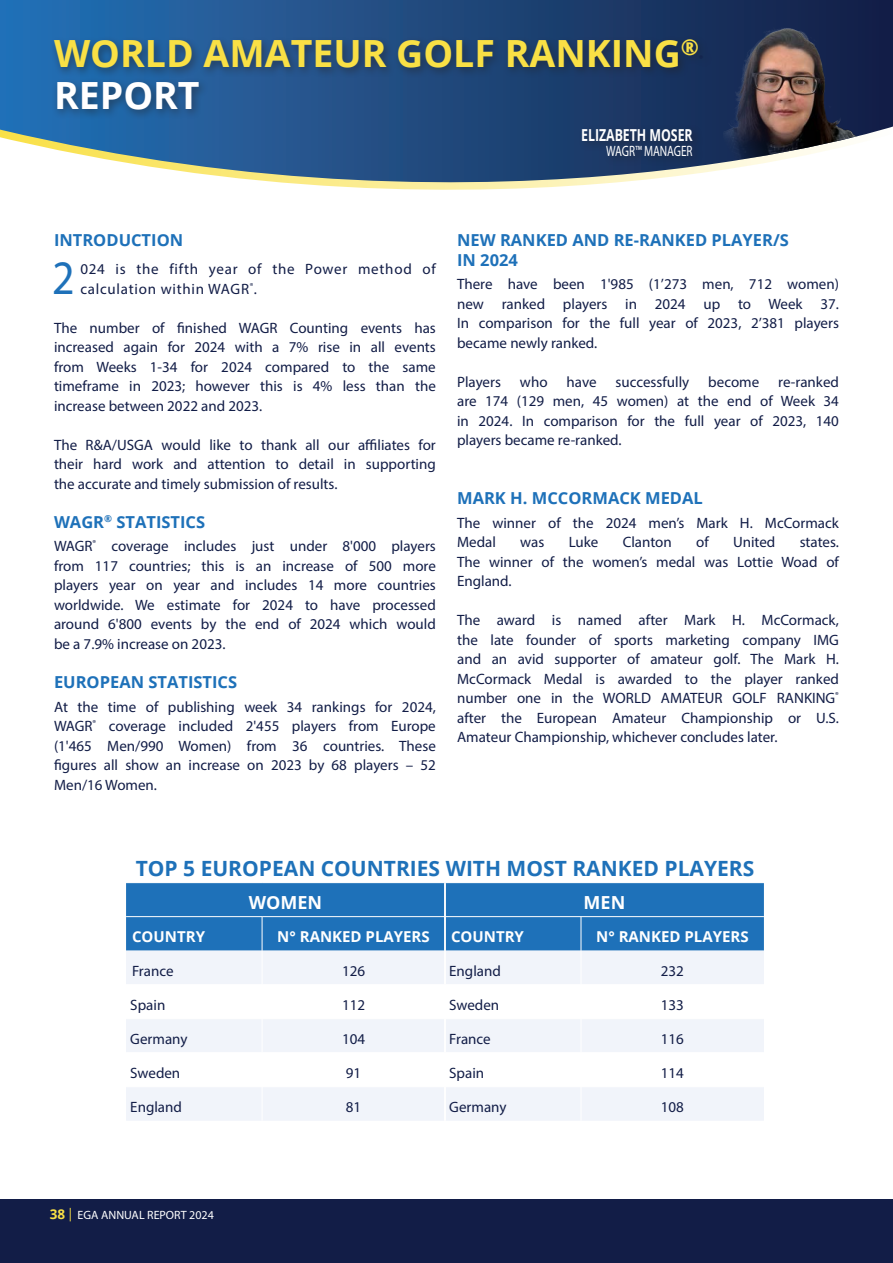
<style>
.page{position:relative;width:893px;height:1263px;background:#fff}
.page>*{position:absolute;margin:0;border:0;box-sizing:border-box;transform-origin:0 0}
.t1{font:48.3px "Myriad Pro";color:#1e71b9;scale:.91 1}
.t2{font:700 37.5px/42px "Open Sans";color:#f9e045}
.t3{font:700 21px "Open Sans";color:#1e71b9}
.t4{font:700 18px "Open Sans";color:#fff}
.t5{font:700 16.5px/19.5px "Open Sans";color:#1e71b9}
.t6{font:700 16.5px "Open Sans";letter-spacing:-.005em;color:#fff;scale:.75 1}
.t7{font:15px/19.5px "Myriad Pro";color:#121d47;text-align:justify}
.t8{font:15px/19.5px "Myriad Pro";letter-spacing:.05em;color:#121d47}
.t9{font:700 15px "Open Sans";color:#fff}
.t10{font:15px "Myriad Pro";letter-spacing:-.005em;color:#fff;scale:.75 1}
.t11{font:12px "Myriad Pro";color:#fff}
.s1{color:#fff}
.s2{font-family:"Open Sans";font-weight:700;font-size:13.5px;color:#f9e045}
.s3{font-size:13.5px;color:#f9e045}
</style>
<div class="page">
<div style="left:0;top:1199px;width:893px;height:64px;background:#121d47"></div>
<svg style="left:0;top:0;width:893px;height:190px;background:#4f7196"></svg>
<img style="left:723px;top:26px;width:136px;height:155px">
<div style="left:577px;top:124px;width:126px;height:43px;background:#231f20;opacity:.5"></div>
<div style="left:49px;top:34px;width:664px;height:87px;background:#231f20;opacity:.5"></div>
<div style="left:126px;top:951px;width:638px;height:170px;background:#f1f4fa"></div>
<svg style="left:126px;top:985px;width:638px;height:101px"></svg>
<hr style="left:262px;top:951px;width:1px;height:33px;background:#fff">
<hr style="left:126px;top:984px;width:136px;height:1px;background:#fff">
<hr style="left:445px;top:984px;width:136px;height:1px;background:#fff">
<hr style="left:126px;top:1018px;width:136px;height:1px;background:#fff">
<hr style="left:262px;top:1018px;width:182px;height:1px;background:#fff">
<hr style="left:445px;top:1018px;width:136px;height:1px;background:#fff">
<hr style="left:581px;top:1018px;width:183px;height:1px;background:#fff">
<hr style="left:126px;top:1052px;width:136px;height:1px;background:#fff">
<hr style="left:262px;top:1052px;width:182px;height:1px;background:#fff">
<hr style="left:445px;top:1052px;width:136px;height:1px;background:#fff">
<hr style="left:581px;top:1052px;width:183px;height:1px;background:#fff">
<hr style="left:262px;top:1086px;width:182px;height:1px;background:#fff">
<hr style="left:581px;top:1086px;width:183px;height:1px;background:#fff">
<hr style="left:581px;top:951px;width:1px;height:33px;background:#fff">
<hr style="left:262px;top:984px;width:182px;height:1px;background:#fff">
<hr style="left:262px;top:985px;width:1px;height:33px;background:#fff">
<hr style="left:581px;top:984px;width:183px;height:1px;background:#fff">
<hr style="left:581px;top:985px;width:1px;height:33px;background:#fff">
<hr style="left:262px;top:1019px;width:1px;height:33px;background:#fff">
<hr style="left:581px;top:1019px;width:1px;height:33px;background:#fff">
<hr style="left:262px;top:1053px;width:1px;height:33px;background:#fff">
<hr style="left:581px;top:1053px;width:1px;height:33px;background:#fff">
<hr style="left:126px;top:1086px;width:136px;height:1px;background:#fff">
<hr style="left:262px;top:1087px;width:1px;height:34px;background:#fff">
<hr style="left:445px;top:1086px;width:136px;height:1px;background:#fff">
<hr style="left:581px;top:1087px;width:1px;height:34px;background:#fff">
<div style="left:126px;top:883px;width:638px;height:68px;background:#1e71b9"></div>
<hr style="left:444px;top:883px;width:1px;height:33px;background:#fff">
<hr style="left:445px;top:883px;width:1px;height:33px;background:#fff">
<hr style="left:444px;top:917px;width:1px;height:34px;background:#fff">
<hr style="left:445px;top:917px;width:1px;height:34px;background:#fff">
<hr style="left:444px;top:951px;width:1px;height:34px;background:#fff">
<hr style="left:445px;top:951px;width:1px;height:34px;background:#fff">
<hr style="left:444px;top:985px;width:1px;height:34px;background:#fff">
<hr style="left:445px;top:985px;width:1px;height:34px;background:#fff">
<hr style="left:444px;top:1019px;width:1px;height:34px;background:#fff">
<hr style="left:445px;top:1019px;width:1px;height:34px;background:#fff">
<hr style="left:444px;top:1053px;width:1px;height:34px;background:#fff">
<hr style="left:445px;top:1053px;width:1px;height:34px;background:#fff">
<hr style="left:444px;top:1087px;width:1px;height:34px;background:#fff">
<hr style="left:445px;top:1087px;width:1px;height:34px;background:#fff">
<hr style="left:126px;top:916px;width:136px;height:1px;background:#fff">
<hr style="left:262px;top:916px;width:183px;height:1px;background:#fff">
<hr style="left:445px;top:916px;width:136px;height:1px;background:#fff">
<hr style="left:581px;top:916px;width:183px;height:1px;background:#fff">
<p class="t2" style="left:54px;top:32px;width:646px">WORLD AMATEUR GOLF RANKING<sup>®<br></sup><span class="s1">REPORT</span></p>
<p class="t6" style="left:581px;top:124px;width:150px">ELIZABETH MOSER</p>
<p class="t10" style="left:606px;top:142px;width:117px">WAGR™ MANAGER</p>
<p class="t5" style="left:54px;top:230px;width:131px">INTRODUCTION</p>
<p class="t1" style="left:52px;top:247px;width:26px">2</p>
<p class="t8" style="left:80px;top:259px;width:357px">024 is the fifth year of the Power method of calculation within WAGR<sup>®</sup>.</p>
<p class="t7" style="left:54px;top:317px;width:383px">The number of finished WAGR Counting events has increased again for 2024 with a 7% rise in all events from Weeks 1-34 for 2024 compared to the same timeframe in 2023; however this is 4% less than the increase between 2022 and 2023.</p>
<p class="t7" style="left:54px;top:434px;width:383px">The R&amp;A/USGA would like to thank all our affiliates for their hard work and attention to detail in supporting the accurate and timely submission of results.</p>
<p class="t5" style="left:54px;top:511px;width:153px">WAGR<sup>®</sup> STATISTICS</p>
<p class="t7" style="left:54px;top:536px;width:383px">WAGR<sup>®</sup> coverage includes just under 8'000 players from 117 countries; this is an increase of 500 more players year on year and includes 14 more countries worldwide. We estimate for 2024 to have processed around 6'800 events by the end of 2024 which would be a 7.9% increase on 2023.</p>
<p class="t5" style="left:54px;top:672px;width:185px">EUROPEAN STATISTICS</p>
<p class="t7" style="left:54px;top:696px;width:383px">At the time of publishing week 34 rankings for 2024, WAGR<sup>®</sup> coverage included 2'455 players from Europe (1'465 Men/990 Women) from 36 countries. These figures all show an increase on 2023 by 68 players – 52<br>Men/16 Women.</p>
<p class="t5" style="left:457px;top:230px;width:333px">NEW RANKED AND RE-RANKED PLAYER/S<br>IN 2024</p>
<p class="t7" style="left:457px;top:274px;width:383px">There have been 1'985 (1’273 men, 712 women) new ranked players in 2024 up to Week 37.<br>In comparison for the full year of 2023, 2’381 players became newly ranked.</p>
<p class="t7" style="left:457px;top:372px;width:45px">Players</p>
<p class="t7" style="left:520px;top:372px;width:29px">who</p>
<p class="t7" style="left:567px;top:372px;width:32px">have</p>
<p class="t7" style="left:616px;top:372px;width:75px">successfully</p>
<p class="t7" style="left:708px;top:372px;width:52px">become</p>
<p class="t7" style="left:457px;top:372px;width:383px;text-indent:321px">re-ranked are 174 (129 men, 45 women) at the end of Week 34 in 2024. In comparison for the full year of 2023, 140 players became re-ranked.</p>
<p class="t5" style="left:457px;top:488px;width:247px">MARK H. MCCORMACK MEDAL</p>
<p class="t7" style="left:457px;top:512px;width:383px">The winner of the 2024 men’s Mark H. McCormack<br>Medal</p>
<p class="t7" style="left:520px;top:532px;width:26px">was</p>
<p class="t7" style="left:569px;top:532px;width:31px">Luke</p>
<p class="t7" style="left:623px;top:532px;width:51px">Clanton</p>
<p class="t7" style="left:696px;top:532px;width:14px">of</p>
<p class="t7" style="left:733px;top:532px;width:44px">United</p>
<p class="t7" style="left:457px;top:532px;width:383px;text-indent:343px">states.<br>The winner of the women’s medal was Lottie Woad of England.</p>
<p class="t7" style="left:457px;top:610px;width:383px">The award is named after Mark H. McCormack, the late founder of sports marketing company IMG and an avid supporter of amateur golf. The Mark H.<br>McCormack Medal is awarded to the player ranked number one in the WORLD AMATEUR GOLF RANKING<sup>® </sup>after the European Amateur Championship or U.S.<br>Amateur Championship, whichever concludes later.</p>
<p class="t3" style="left:136px;top:853px;width:620px">TOP 5 EUROPEAN COUNTRIES WITH MOST RANKED PLAYERS</p>
<p class="t4" style="left:249px;top:890px;width:75px">WOMEN</p>
<p class="t4" style="left:584px;top:890px;width:43px">MEN</p>
<p class="t9" style="left:132px;top:926px;width:74px">COUNTRY</p>
<p class="t9" style="left:277px;top:926px;width:154px">N° RANKED PLAYERS</p>
<p class="t9" style="left:451px;top:926px;width:74px">COUNTRY</p>
<p class="t9" style="left:596px;top:926px;width:154px">N° RANKED PLAYERS</p>
<p class="t7" style="left:132px;top:960px;width:43px">France</p>
<p class="t7" style="left:342px;top:960px;width:25px">126</p>
<p class="t7" style="left:449px;top:961px;width:53px">England</p>
<p class="t7" style="left:661px;top:961px;width:25px">232</p>
<p class="t7" style="left:130px;top:995px;width:36px">Spain</p>
<p class="t7" style="left:342px;top:995px;width:25px">112</p>
<p class="t7" style="left:449px;top:995px;width:51px">Sweden</p>
<p class="t7" style="left:661px;top:995px;width:25px">133</p>
<p class="t7" style="left:130px;top:1029px;width:59px">Germany</p>
<p class="t7" style="left:342px;top:1029px;width:25px">104</p>
<p class="t7" style="left:449px;top:1029px;width:43px">France</p>
<p class="t7" style="left:661px;top:1029px;width:25px">116</p>
<p class="t7" style="left:130px;top:1063px;width:51px">Sweden</p>
<p class="t7" style="left:346px;top:1063px;width:17px">91</p>
<p class="t7" style="left:449px;top:1063px;width:36px">Spain</p>
<p class="t7" style="left:661px;top:1063px;width:25px">114</p>
<p class="t7" style="left:130px;top:1097px;width:53px">England</p>
<p class="t7" style="left:346px;top:1097px;width:17px">81</p>
<p class="t7" style="left:449px;top:1097px;width:59px">Germany</p>
<p class="t7" style="left:661px;top:1097px;width:25px">108</p>
<p class="t11" style="left:50px;top:1207px;width:166px"><span class="s2">38</span> <span class="s3">|</span> EGA ANNUAL REPORT 2024</p>
</div>
